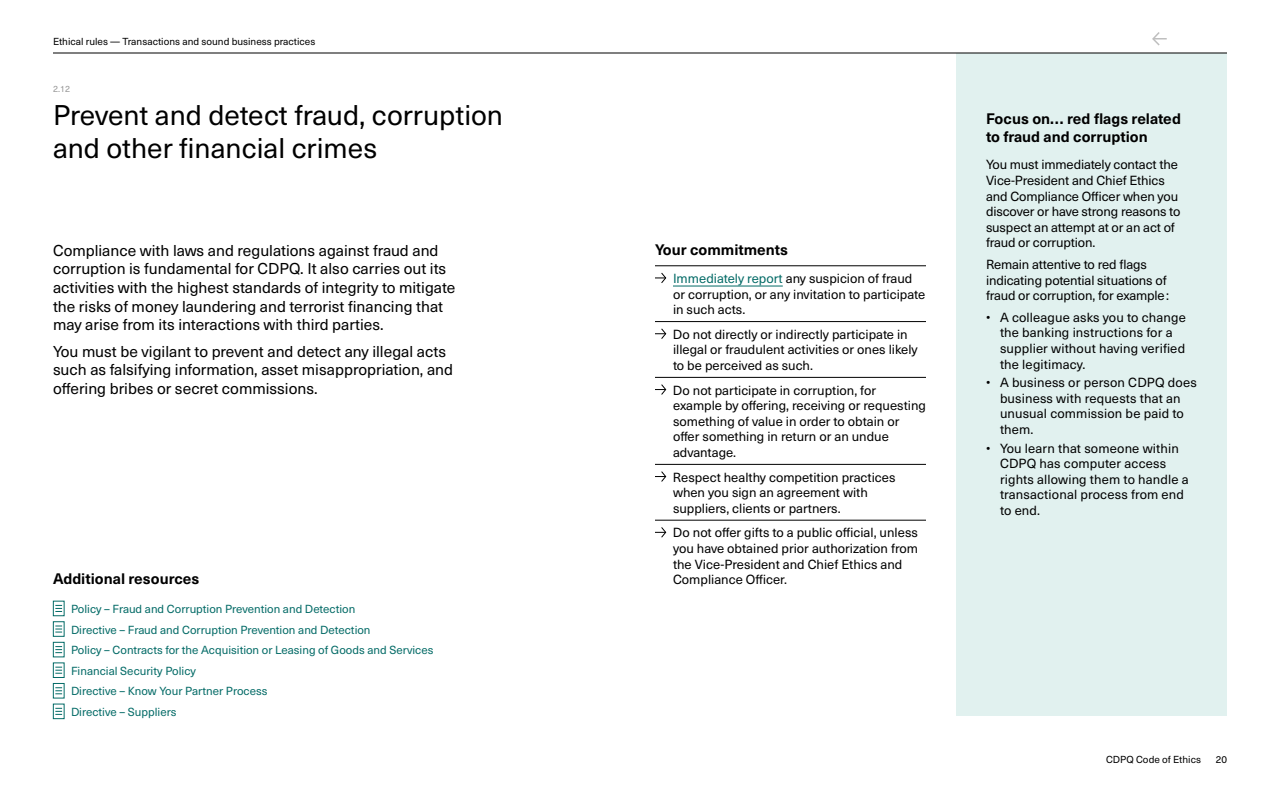
<style>
.page{position:relative;width:1280px;height:800px;background:#fff}
.page>*{position:absolute;margin:0;border:0;box-sizing:border-box;transform-origin:0 0}
.t1{font:28px/33.6px "Neue Haas Unica Pro";color:#000}
.P_15_5_pts{font:15.5px/18.6px "Neue Haas Unica Pro";color:#000}
.t2{font:700 15px/18px "Neue Haas Unica Pro";color:#000}
.L_flèches_13_pts{font:13px/15.6px "Neue Haas Unica Pro";color:#000}
.P_13_pts{font:13px/15.6px "Neue Haas Unica Pro";color:#000}
.P_Ressources_complém{font:11.5px "Neue Haas Unica Pro";color:#046b67}
.t3{font:10px "Neue Haas Unica Pro";color:#000}
.t4{font:9px "Neue Haas Unica Pro";color:#999}
.s1{color:#046b67}
</style>
<div class="page">
<div style="left:956px;top:53px;width:271px;height:663px;background:#e1f1ef"></div>
<hr style="left:53px;top:53px;width:1174px;height:1px;background:#000">
<svg style="left:1152px;top:32px;width:15px;height:14px"></svg>
<hr style="left:655px;top:266px;width:271px;height:1px;background:#000">
<hr style="left:673px;top:286px;width:110px;height:1px;background:#046b67">
<hr style="left:655px;top:321px;width:271px;height:1px;background:#000">
<hr style="left:655px;top:377px;width:271px;height:1px;background:#000">
<hr style="left:655px;top:464px;width:271px;height:1px;background:#000">
<hr style="left:655px;top:520px;width:271px;height:1px;background:#000">
<svg style="left:655px;top:272px;width:11px;height:11px"></svg>
<svg style="left:655px;top:328px;width:11px;height:11px"></svg>
<svg style="left:655px;top:384px;width:11px;height:11px"></svg>
<svg style="left:655px;top:471px;width:11px;height:11px"></svg>
<svg style="left:655px;top:527px;width:11px;height:11px"></svg>
<div style="left:53px;top:601px;width:11px;height:15px;border:1px solid #046b67"></div>
<svg style="left:55px;top:605px;width:7px;height:7px"></svg>
<div style="left:53px;top:621px;width:11px;height:16px;border:1px solid #046b67"></div>
<svg style="left:55px;top:626px;width:7px;height:7px"></svg>
<div style="left:53px;top:642px;width:11px;height:15px;border:1px solid #046b67"></div>
<svg style="left:55px;top:646px;width:7px;height:7px"></svg>
<div style="left:53px;top:663px;width:11px;height:15px;border:1px solid #046b67"></div>
<svg style="left:55px;top:667px;width:7px;height:7px"></svg>
<div style="left:53px;top:683px;width:11px;height:15px;border:1px solid #046b67"></div>
<svg style="left:55px;top:687px;width:7px;height:7px"></svg>
<div style="left:53px;top:704px;width:11px;height:15px;border:1px solid #046b67"></div>
<svg style="left:55px;top:708px;width:7px;height:7px"></svg>
<p class="t3" style="left:53px;top:35px;width:264px">Ethical rules — Transactions and sound business practices</p>
<h3 class="t4" style="left:53px;top:83px;width:19px">2.12</h3>
<h3 class="t1" style="left:53px;top:99px;width:452px">Prevent and detect fraud, corruption and other financial crimes</h3>
<p class="P_15_5_pts" style="left:53px;top:241px;width:404px">Compliance with laws and regulations against fraud and corruption is fundamental for CDPQ. It also carries out its activities with the highest standards of integrity to mitigate the risks of money laundering and terrorist financing that may arise from its interactions with third parties.</p>
<p class="P_15_5_pts" style="left:53px;top:342px;width:402px">You must be vigilant to prevent and detect any illegal acts such as falsifying information, asset misappropriation, and offering bribes or secret commissions.</p>
<h4 class="t2" style="left:655px;top:241px;width:135px">Your commitments</h4>
<p class="L_flèches_13_pts" style="left:673px;top:271px;width:254px"><span class="s1">Immediately report</span> any suspicion of fraud or corruption, or any invitation to participate in such acts.</p>
<p class="L_flèches_13_pts" style="left:673px;top:327px;width:246px">Do not directly or indirectly participate in illegal or fraudulent activities or ones likely to be perceived as such.</p>
<p class="L_flèches_13_pts" style="left:673px;top:382px;width:255px">Do not participate in corruption, for example by offering, receiving or requesting something of value in order to obtain or offer something in return or an undue advantage.</p>
<p class="L_flèches_13_pts" style="left:673px;top:469px;width:224px">Respect healthy competition practices when you sign an agreement with suppliers, clients or partners.</p>
<p class="L_flèches_13_pts" style="left:673px;top:525px;width:247px;text-align:justify">Do not offer gifts to a public official, unless you have obtained prior authorization from the Vice-President and Chief Ethics and</p>
<p class="t2" style="left:53px;top:569px;width:148px">Additional resources</p>
<p class="L_flèches_13_pts" style="left:673px;top:572px;width:115px">Compliance Officer.</p>
<p class="P_Ressources_complém" style="left:71px;top:602px;width:286px">Policy – Fraud and Corruption Prevention and Detection</p>
<p class="P_Ressources_complém" style="left:71px;top:623px;width:301px">Directive – Fraud and Corruption Prevention and Detection</p>
<p class="P_Ressources_complém" style="left:71px;top:643px;width:364px">Policy – Contracts for the Acquisition or Leasing of Goods and Services</p>
<p class="P_Ressources_complém" style="left:71px;top:664px;width:126px">Financial Security Policy</p>
<p class="P_Ressources_complém" style="left:71px;top:684px;width:198px">Directive – Know Your Partner Process</p>
<p class="P_Ressources_complém" style="left:71px;top:705px;width:107px">Directive – Suppliers</p>
<h4 class="t2" style="left:986px;top:110px;width:196px">Focus on… red flags related to fraud and corruption</h4>
<p class="P_13_pts" style="left:986px;top:157px;width:196px">You must immediately contact the<br>Vice-President and Chief Ethics and Compliance Officer when you discover or have strong reasons to suspect an attempt at or an act of fraud or corruption.</p>
<p class="P_13_pts" style="left:986px;top:257px;width:185px">Remain attentive to red flags indicating potential situations of fraud or corruption, for example:</p>
<p class="P_13_pts" style="left:1000px;top:310px;width:187px;text-indent:-14px">• A colleague asks you to change the banking instructions for a supplier without having verified the legitimacy.</p>
<p class="P_13_pts" style="left:1000px;top:375px;width:198px;text-indent:-14px">• A business or person CDPQ does business with requests that an unusual commission be paid to them.</p>
<p class="P_13_pts" style="left:1000px;top:440px;width:190px;text-indent:-14px">• You learn that someone within<br>CDPQ has computer access rights allowing them to handle a transactional process from end to end.</p>
<p class="t3" style="left:1106px;top:753px;width:96px">CDPQ Code of Ethics</p>
<p class="t3" style="left:1216px;top:753px;width:13px">20</p>
</div>
